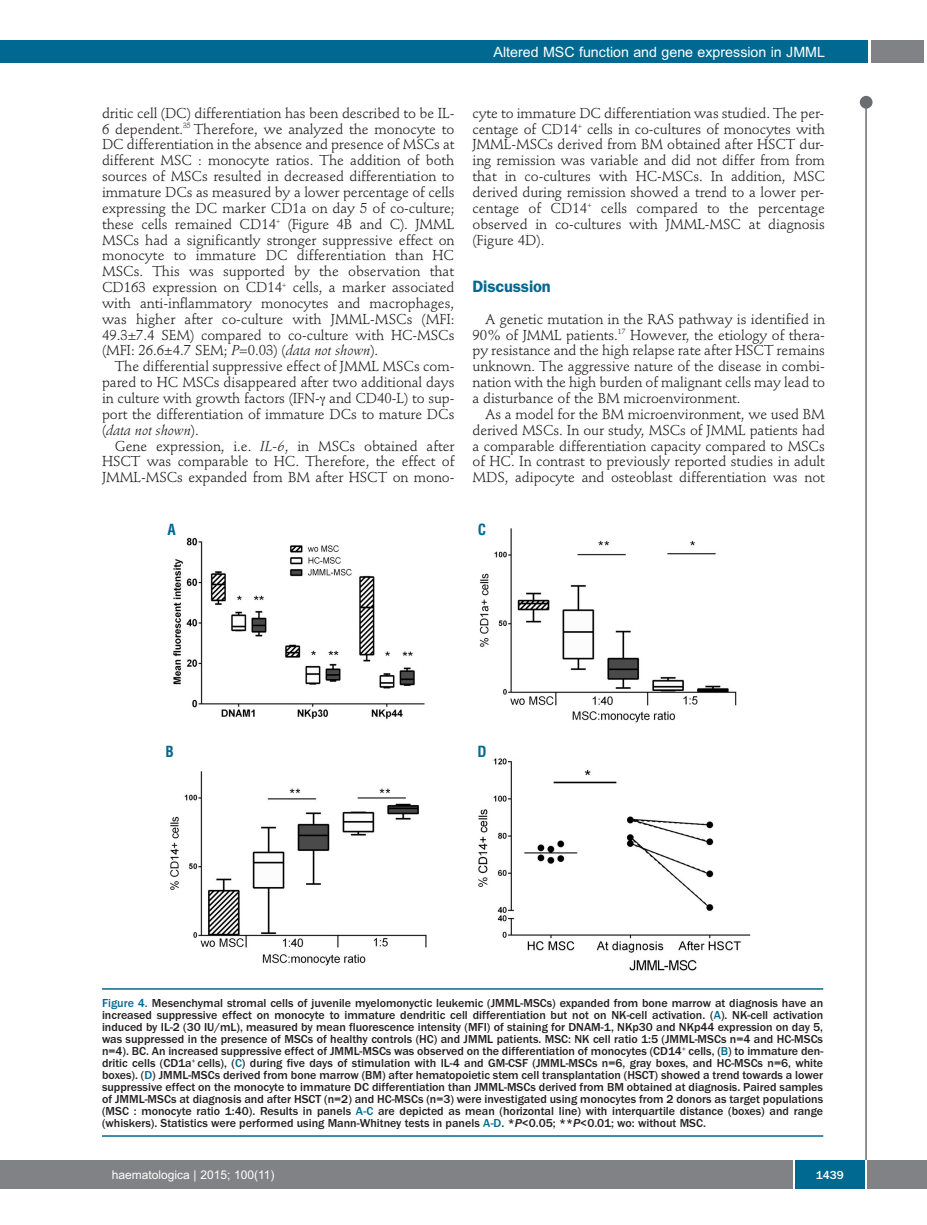
<style>
.page{position:relative;width:927px;height:1225px;background:#fff}
.page>*{position:absolute;margin:0;border:0;box-sizing:border-box;transform-origin:0 0}
.t1{font:600 16.5px "Franklin Gothic";letter-spacing:-.01em;color:#006991}
.t2{font:700 condensed 15px "Helvetica";color:#006991}
.t3{font:14.25px/15.9px "Stempel Schneidler";letter-spacing:-.005em;color:#231f20;text-align:justify}
.t4{font:14.25px "Arial";color:#fff}
.t5{font:500 12px/12px "Franklin Gothic";color:#231f20;text-align:justify}
.t6{font:12px "Arial";color:#fff}
.t7{font:500 12px "Franklin Gothic";color:#fff}
.s1{font-style:italic}
.s2{color:#006991}
</style>
<div class="page">
<div style="left:860px;top:96px;width:12px;height:13px;background:#6c6d70;border-radius:50%"></div>
<hr style="left:865px;top:98px;width:2px;height:1062px;background:#6c6d70">
<div style="left:871px;top:40px;width:52px;height:22px;background:#808285"></div>
<div style="left:18px;top:40px;width:849px;height:22px;background:#006991"></div>
<div style="left:17px;top:1160px;width:910px;height:28px;background:#808285"></div>
<div style="left:795px;top:1160px;width:70px;height:28px;background:#006991"></div>
<hr style="left:793px;top:1160px;width:2px;height:28px;background:#fff">
<hr style="left:865px;top:1160px;width:2px;height:28px;background:#fff">
<div style="left:0;top:40px;width:19px;height:22px;background:#006991"></div>
<div style="left:0;top:1160px;width:18px;height:28px;background:#808285"></div>
<img style="left:170px;top:528px;width:581px;height:443px">
<hr style="left:102px;top:988px;width:721px;height:1px;background:#006991">
<hr style="left:102px;top:1135px;width:721px;height:1px;background:#006991">
<p class="t4" style="left:494px;top:44px;width:333px">Altered MSC function and gene expression in JMML</p>
<p class="t3" style="left:102px;top:106px;width:354px">dritic cell (DC) differentiation has been described to be IL-6 dependent.<sup>35</sup> Therefore, we analyzed the monocyte to DC differentiation in the absence and presence of MSCs at different MSC : monocyte ratios. The addition of both sources of MSCs resulted in decreased differentiation to immature DCs as measured by a lower percentage of cells expressing the DC marker CD1a on day 5 of co-culture; these cells remained CD14<sup>+</sup> (Figure 4B and C). JMML MSCs had a significantly stronger suppressive effect on monocyte to immature DC differentiation than HC MSCs. This was supported by the observation that CD163 expression on CD14<sup>+</sup> cells, a marker associated with anti-inflammatory monocytes and macrophages, was higher after co-culture with JMML-MSCs (MFI:<br>49.3±7.4 SEM) compared to co-culture with HC-MSCs (MFI: 26.6±4.7 SEM; <span class="s1">P</span>=0.03) (<span class="s1">data not shown</span>).</p>
<p class="t3" style="left:102px;top:360px;width:354px;text-indent:13px">The differential suppressive effect of JMML MSCs com&shy;pared to HC MSCs disappeared after two additional days in culture with growth factors (IFN- and CD40-L) to sup&shy;port the differentiation of immature DCs to mature DCs (<span class="s1">data not shown</span>).</p>
<p class="t3" style="left:102px;top:439px;width:354px;text-indent:13px">Gene expression, i.e. <span class="s1">IL-6</span>, in MSCs obtained after HSCT was comparable to HC. Therefore, the effect of JMML-MSCs expanded from BM after HSCT on mono-</p>
<p class="t3" style="left:472px;top:106px;width:354px">cyte to immature DC differentiation was studied. The per&shy;centage of CD14<sup>+</sup> cells in co-cultures of monocytes with JMML-MSCs derived from BM obtained after HSCT dur&shy;ing remission was variable and did not differ from from that in co-cultures with HC-MSCs. In addition, MSC derived during remission showed a trend to a lower per&shy;centage of CD14<sup>+</sup> cells compared to the percentage observed in co-cultures with JMML-MSC at diagnosis (Figure 4D).</p>
<p class="t1" style="left:472px;top:281px;width:80px">Discussion</p>
<p class="t3" style="left:472px;top:312px;width:354px;text-indent:13px">A genetic mutation in the RAS pathway is identified in 90% of JMML patients.<sup>17</sup> However, the etiology of thera&shy;py resistance and the high relapse rate after HSCT remains unknown. The aggressive nature of the disease in combi&shy;nation with the high burden of malignant cells may lead to a disturbance of the BM microenvironment.</p>
<p class="t3" style="left:472px;top:407px;width:354px;text-indent:13px">As a model for the BM microenvironment, we used BM derived MSCs. In our study, MSCs of JMML patients had a comparable differentiation capacity compared to MSCs of HC. In contrast to previously reported studies in adult MDS, adipocyte and osteoblast differentiation was not</p>
<p class="t2" style="left:167px;top:521px;width:10px">A</p>
<p class="t2" style="left:478px;top:521px;width:10px">C</p>
<p class="t2" style="left:166px;top:743px;width:10px">B</p>
<p class="t2" style="left:478px;top:743px;width:11px">D</p>
<p class="t5" style="left:102px;top:996px;width:723px"><span class="s2">Figure 4.</span> Mesenchymal stromal cells of juvenile myelomonyctic leukemic (JMML-MSCs) expanded from bone marrow at diagnosis have an increased suppressive effect on monocyte to immature dendritic cell differentiation but not on NK-cell activation. (<span class="s2">A</span>). NK-cell activation induced by IL-2 (30 IU/mL), measured by mean fluorescence intensity (MFI) of staining for DNAM-1, NKp30 and NKp44 expression on day 5, was suppressed in the presence of MSCs of healthy controls (HC) and JMML patients. MSC: NK cell ratio 1:5 (JMML-MSCs n=4 and HC-MSCs n=4). BC. An increased suppressive effect of JMML-MSCs was observed on the differentiation of monocytes (CD14<sup>+</sup> cells, (<span class="s2">B</span>) to immature den&shy;dritic cells (CD1a<sup>+</sup> cells), (<span class="s2">C</span>) during five days of stimulation with IL-4 and GM-CSF (JMML-MSCs n=6, gray boxes, and HC-MSCs n=6, white boxes). (<span class="s2">D</span>) JMML-MSCs derived from bone marrow (BM) after hematopoietic stem cell transplantation (HSCT) showed a trend towards a lower suppressive effect on the monocyte to immature DC differentiation than JMML-MSCs derived from BM obtained at diagnosis. Paired samples of JMML-MSCs at diagnosis and after HSCT (n=2) and HC-MSCs (n=3) were investigated using monocytes from 2 donors as target populations (MSC : monocyte ratio 1:40). Results in panels <span class="s2">A-C</span> are depicted as mean (horizontal line) with interquartile distance (boxes) and range (whiskers). Statistics were performed using Mann-Whitney tests in panels <span class="s2">A-D</span>. *<span class="s1">P</span>&lt;0.05; **<span class="s1">P</span>&lt;0.01; wo: without MSC.</p>
<p class="t6" style="left:112px;top:1167px;width:164px">haematologica | 2015; 100(11)</p>
<p class="t7" style="left:816px;top:1167px;width:30px">1439</p>
</div>
